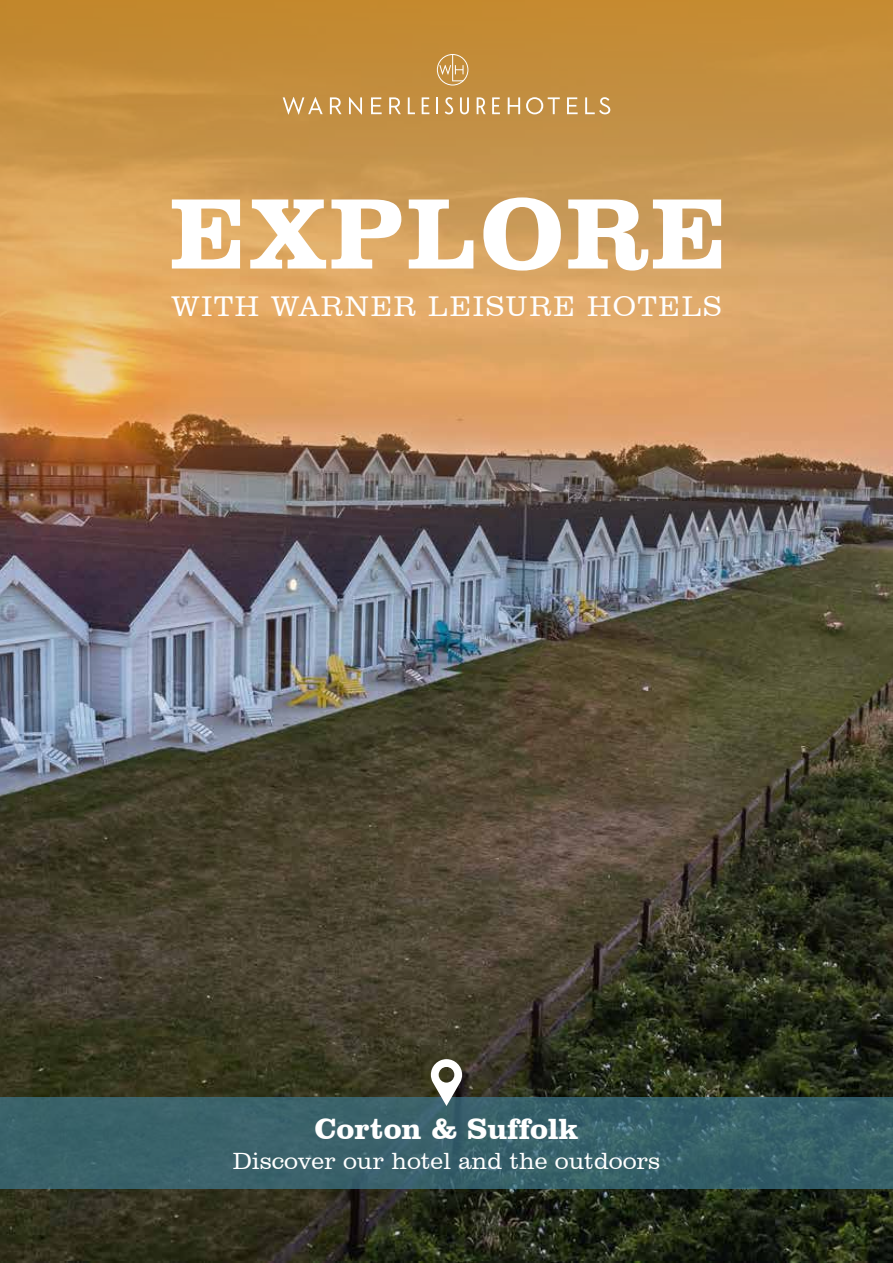
<style>
.page{position:relative;width:893px;height:1263px;background:#fff}
.page>*{position:absolute;margin:0;border:0;box-sizing:border-box;transform-origin:0 0}
.t1{font:700 30px "Clarendon BT";color:#fff}
.t2{font:300 29.1px "Clarendon BT";letter-spacing:.05em;color:#fff}
.t3{font:300 24px "Clarendon BT";color:#fff}
</style>
<div class="page">
<img style="left:0;top:910px;width:893px;height:353px">
<img style="left:0;top:0;width:893px;height:910px">
<div style="left:0;top:1097px;width:893px;height:91px;background:#396269"></div>
<svg style="left:172px;top:197px;width:549px;height:74px"></svg>
<svg style="left:508px;top:97px;width:12px;height:17px"></svg>
<svg style="left:526px;top:97px;width:34px;height:17px"></svg>
<svg style="left:567px;top:97px;width:11px;height:17px"></svg>
<svg style="left:585px;top:97px;width:25px;height:17px"></svg>
<svg style="left:437px;top:54px;width:31px;height:32px"></svg>
<svg style="left:283px;top:97px;width:40px;height:18px"></svg>
<svg style="left:330px;top:97px;width:12px;height:17px"></svg>
<svg style="left:349px;top:97px;width:13px;height:18px"></svg>
<svg style="left:371px;top:97px;width:11px;height:17px"></svg>
<svg style="left:389px;top:97px;width:12px;height:17px"></svg>
<svg style="left:408px;top:97px;width:7px;height:17px"></svg>
<svg style="left:422px;top:97px;width:7px;height:17px"></svg>
<svg style="left:436px;top:97px;width:2px;height:17px"></svg>
<svg style="left:445px;top:97px;width:8px;height:17px"></svg>
<svg style="left:460px;top:97px;width:9px;height:17px"></svg>
<svg style="left:477px;top:97px;width:9px;height:17px"></svg>
<svg style="left:492px;top:97px;width:8px;height:17px"></svg>
<svg style="left:431px;top:1059px;width:31px;height:47px"></svg>
<p class="t2" style="left:171px;top:288px;width:552px">WITH WARNER LEISURE HOTELS</p>
<p class="t1" style="left:315px;top:1110px;width:265px">Corton &amp; Suffolk</p>
<p class="t3" style="left:233px;top:1146px;width:429px">Discover our hotel and the outdoors</p>
</div>
